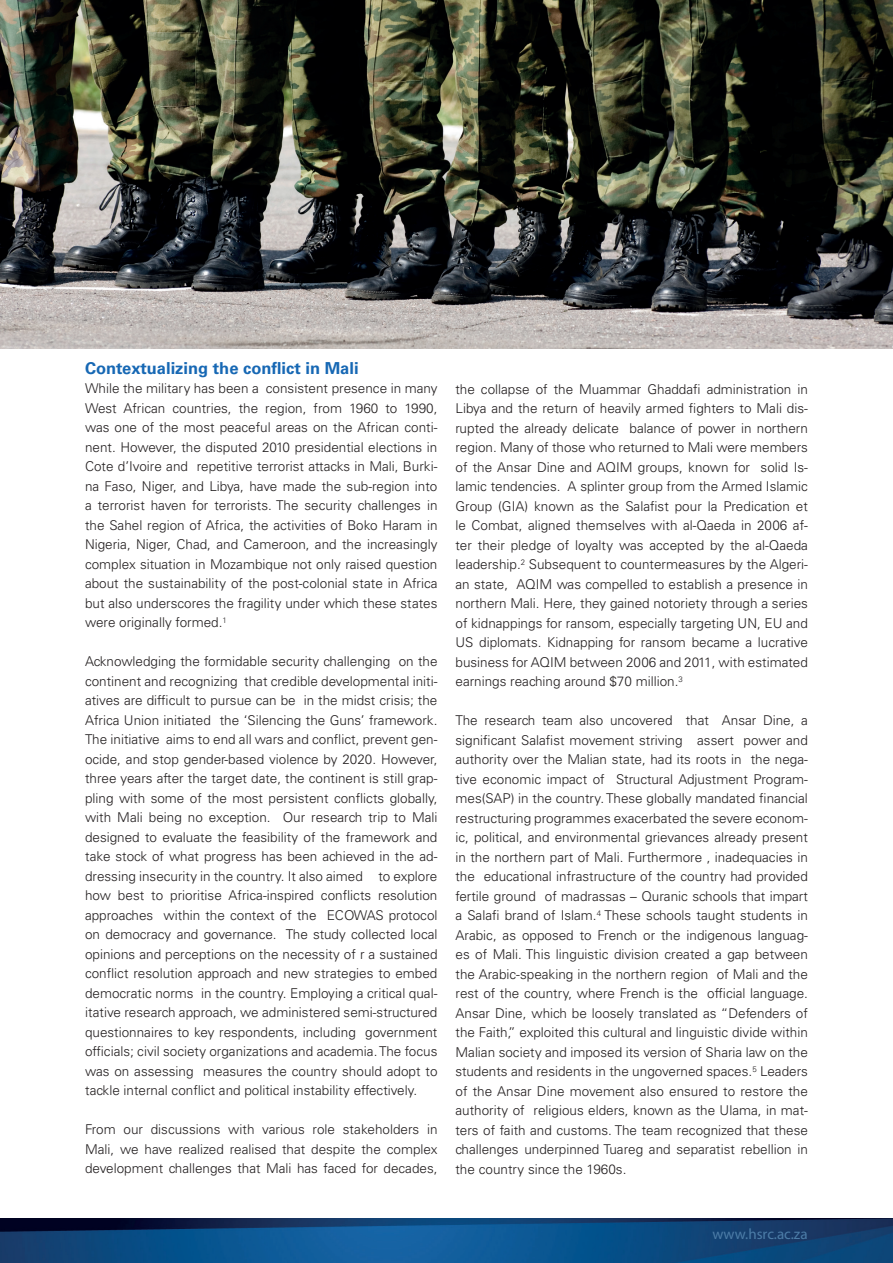
<style>
.page{position:relative;width:893px;height:1263px;background:#fff}
.page>*{position:absolute;margin:0;border:0;box-sizing:border-box;transform-origin:0 0}
.t1{font:700 16.5px "Univers LT Std";color:#1768b4}
.t2{font:15px "Myriad Pro";color:#4c7ca7}
.t3{font:300 13.5px/19.5px "Univers LT Std";color:#231f20;text-align:justify}
</style>
<div class="page">
<img style="left:0;top:0;width:893px;height:349px">
<img style="left:0;top:1218px;width:892px;height:45px">
<p class="t1" style="left:85px;top:358px;width:275px">Contextualizing the conflict in Mali</p>
<p class="t3" style="left:85px;top:379px;width:354px">While the military has been a consistent presence in many West African countries, the region, from 1960 to 1990, was one of the most peaceful areas on the African conti&shy;nent. However, the disputed 2010 presidential elections in Cote d’Ivoire and repetitive terrorist attacks in Mali, Burki&shy;na Faso, Niger, and Libya, have made the sub-region into a terrorist haven for terrorists. The security challenges in the Sahel region of Africa, the activities of Boko Haram in Nigeria, Niger, Chad, and Cameroon, and the increasingly complex situation in Mozambique not only raised question about the sustainability of the post-colonial state in Africa but also underscores the fragility under which these states were originally formed.<sup>1</sup></p>
<p class="t3" style="left:85px;top:652px;width:354px">Acknowledging the formidable security challenging on the continent and recognizing that credible developmental initi&shy;atives are difficult to pursue can be in the midst crisis; the Africa Union initiated the ‘Silencing the Guns’ framework.<br>The initiative aims to end all wars and conflict, prevent gen&shy;ocide, and stop gender-based violence by 2020. However, three years after the target date, the continent is still grap&shy;pling with some of the most persistent conflicts globally, with Mali being no exception. Our research trip to Mali designed to evaluate the feasibility of the framework and take stock of what progress has been achieved in the ad&shy;dressing insecurity in the country. It also aimed to explore how best to prioritise Africa-inspired conflicts resolution approaches within the context of the ECOWAS protocol on democracy and governance. The study collected local opinions and perceptions on the necessity of r a sustained conflict resolution approach and new strategies to embed democratic norms in the country. Employing a critical qual&shy;itative research approach, we administered semi-structured questionnaires to key respondents, including government officials; civil society organizations and academia. The focus was on assessing measures the country should adopt to tackle internal conflict and political instability effectively.</p>
<p class="t3" style="left:85px;top:1120px;width:354px">From our discussions with various role stakeholders in Mali, we have realized realised that despite the complex development challenges that Mali has faced for decades,</p>
<p class="t3" style="left:455px;top:379px;width:354px">the collapse of the Muammar Ghaddafi administration in Libya and the return of heavily armed fighters to Mali dis&shy;rupted the already delicate balance of power in northern region. Many of those who returned to Mali were members of the Ansar Dine and AQIM groups, known for solid Is&shy;lamic tendencies. A splinter group from the Armed Islamic Group (GIA) known as the Salafist pour la Predication et le Combat, aligned themselves with al-Qaeda in 2006 af&shy;ter their pledge of loyalty was accepted by the al-Qaeda leadership.<sup>2</sup> Subsequent to countermeasures by the Algeri&shy;an state, AQIM was compelled to establish a presence in northern Mali. Here, they gained notoriety through a series of kidnappings for ransom, especially targeting UN, EU and US diplomats. Kidnapping for ransom became a lucrative business for AQIM between 2006 and 2011, with estimated earnings reaching around $70 million.<sup>3</sup></p>
<p class="t3" style="left:455px;top:711px;width:354px">The research team also uncovered that Ansar Dine, a significant Salafist movement striving assert power and authority over the Malian state, had its roots in the nega&shy;tive economic impact of Structural Adjustment Program&shy;mes(SAP) in the country. These globally mandated financial restructuring programmes exacerbated the severe econom&shy;ic, political, and environmental grievances already present in the northern part of Mali. Furthermore , inadequacies in the educational infrastructure of the country had provided fertile ground of madrassas – Quranic schools that impart a Salafi brand of Islam.<sup>4</sup> These schools taught students in Arabic, as opposed to French or the indigenous languag&shy;es of Mali. This linguistic division created a gap between the Arabic-speaking in the northern region of Mali and the rest of the country, where French is the official language.<br>Ansar Dine, which be loosely translated as “Defenders of the Faith,” exploited this cultural and linguistic divide within Malian society and imposed its version of Sharia law on the students and residents in the ungoverned spaces.<sup>5</sup> Leaders of the Ansar Dine movement also ensured to restore the authority of religious elders, known as the Ulama, in mat&shy;ters of faith and customs. The team recognized that these challenges underpinned Tuareg and separatist rebellion in the country since the 1960s.</p>
<p class="t2" style="left:712px;top:1225px;width:97px">www.hsrc.ac.za</p>
</div>
